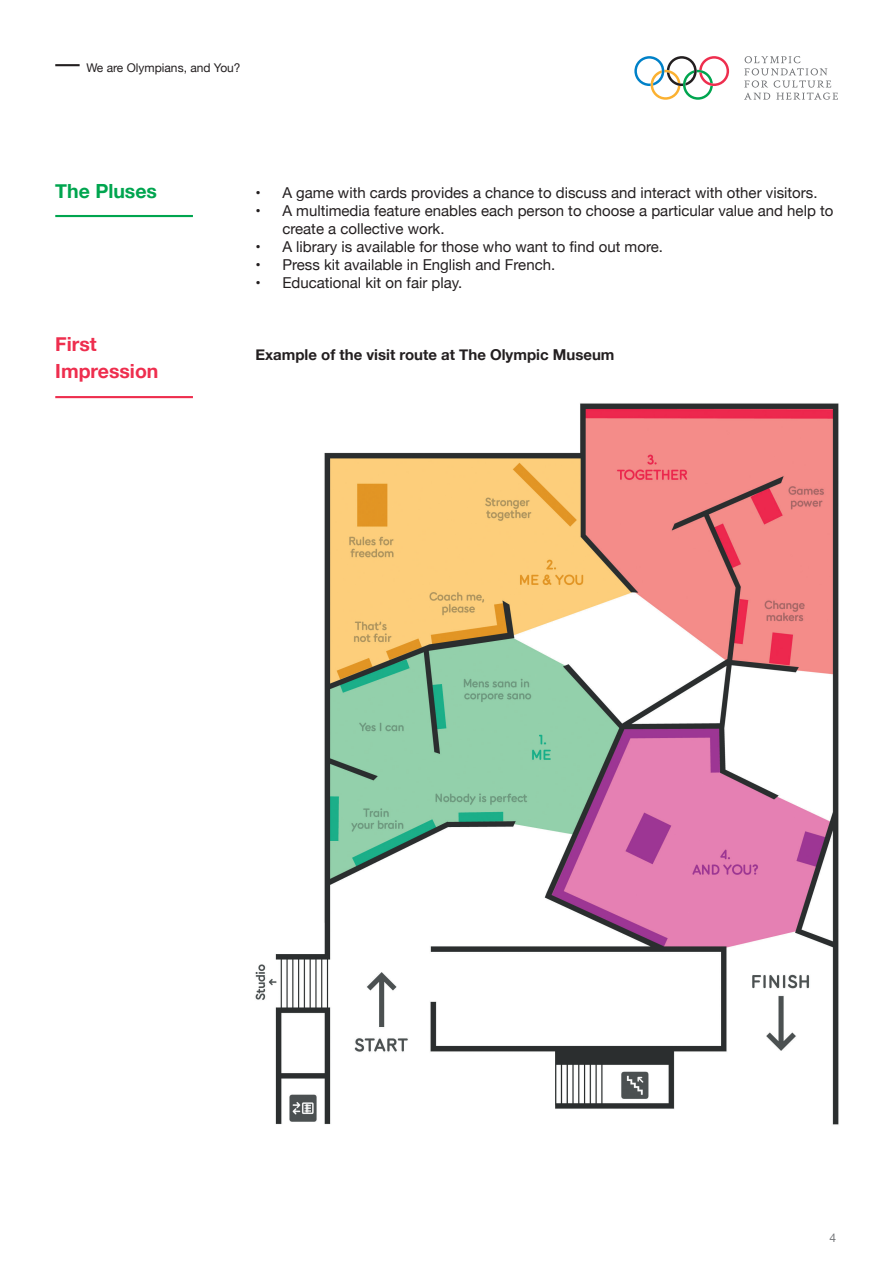
<style>
.page{position:relative;width:893px;height:1263px;background:#fff}
.page>*{position:absolute;margin:0;border:0;box-sizing:border-box;transform-origin:0 0}
.t1{font:700 19.5px/27px "Helvetica Neue";color:#ee2e4e}
.t2{font:700 19.5px "Helvetica Neue";color:#00a54f}
.t3{font:15px/18px "Helvetica Neue";color:#231f20}
.t4{font:700 15px "Helvetica Neue";color:#231f20}
.t5{font:12px "Helvetica Neue";color:#231f20}
.t6{font:12px "Helvetica Neue";color:#76787b}
</style>
<div class="page">
<svg style="left:744px;top:56px;width:94px;height:44px"></svg>
<svg style="left:634px;top:56px;width:95px;height:44px"></svg>
<hr style="left:55px;top:64px;width:25px;height:2px;background:#231f20">
<hr style="left:55px;top:215px;width:138px;height:2px;background:#00a54f">
<hr style="left:55px;top:396px;width:138px;height:2px;background:#ee2e4e">
<img style="left:255px;top:403px;width:584px;height:722px">
<p class="t5" style="left:87px;top:59px;width:156px">We are Olympians, and You?</p>
<h1 class="t2" style="left:55px;top:176px;width:103px">The Pluses</h1>
<h1 class="t1" style="left:55px;top:331px;width:105px">First<br>Impression</h1>
<p class="t3" style="left:255px;top:185px;width:564px">• A game with cards provides a chance to discuss and interact with other visitors.</p>
<p class="t3" style="left:282px;top:203px;width:552px;text-indent:-27px">• A multimedia feature enables each person to choose a particular value and help to create a collective work.</p>
<p class="t3" style="left:255px;top:239px;width:409px">• A library is available for those who want to find out more.</p>
<p class="t3" style="left:255px;top:257px;width:301px">• Press kit available in English and French.</p>
<p class="t3" style="left:255px;top:275px;width:209px">• Educational kit on fair play.</p>
<p class="t4" style="left:255px;top:343px;width:361px">Example of the visit route at The Olympic Museum</p>
<p class="t6" style="left:830px;top:1229px;width:8px">4</p>
</div>
